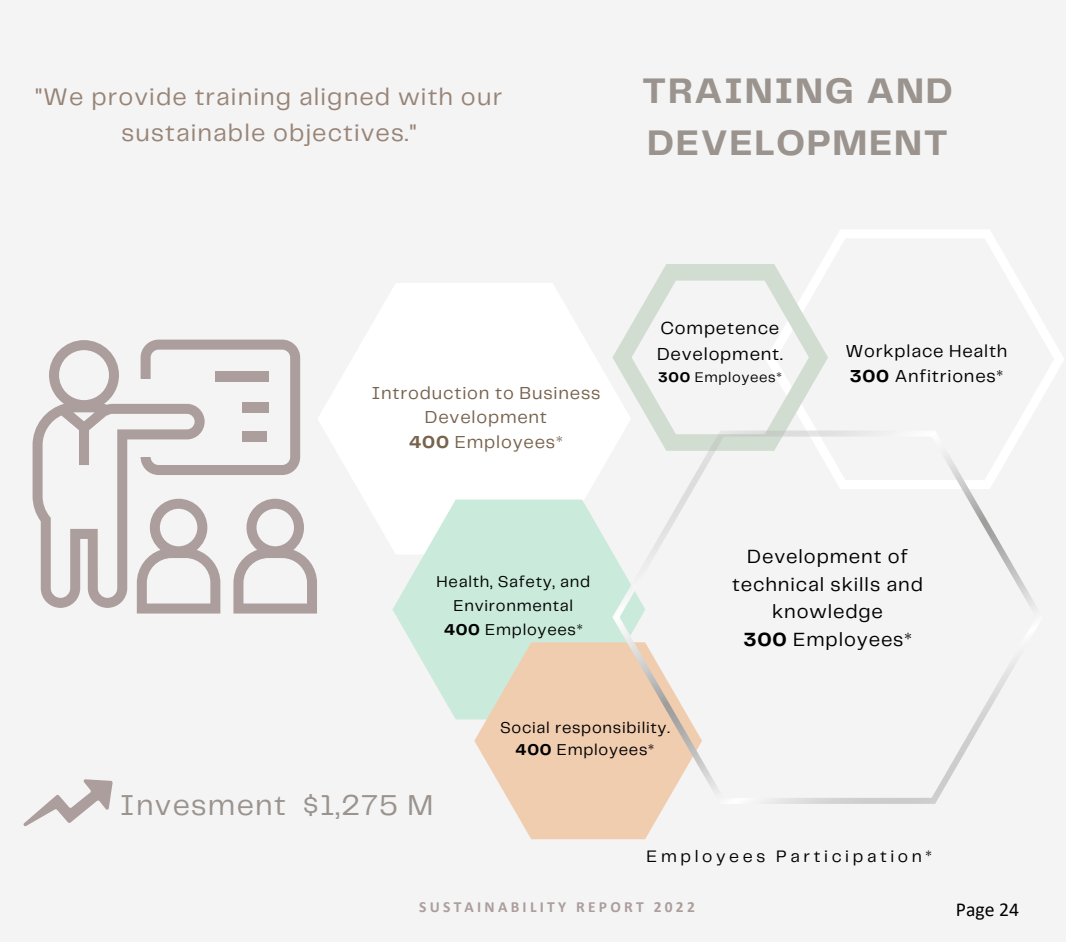
<style>
.page{position:relative;width:1066px;height:943px;background:#fff}
.page>*{position:absolute;margin:0;border:0;box-sizing:border-box;transform-origin:0 0}
.t1{font:700 36.93px/52.5px "Telegraf";letter-spacing:.045em;color:#9a938e}
.t2{font:29.93px "Telegraf";letter-spacing:.045em;color:#9a938e}
.t3{font:24.85px/35.4px "Telegraf";letter-spacing:.045em;color:#988476;text-align:center}
.t4{font:19.78px/27.5px "Telegraf";letter-spacing:.045em;color:#000;text-align:center}
.t5{font:19.78px "Calibri";color:#000}
.t6{font:18.03px/25.4px "Telegraf";letter-spacing:.045em;color:#000}
.t7{font:18.03px/24.8px "Telegraf";letter-spacing:.045em;color:#78634e;text-align:center}
.t8{font:17.15px "Telegraf";letter-spacing:.21em;color:#000}
.t9{font:16.28px/23.6px "Telegraf";letter-spacing:.045em;color:#000;text-align:center}
.t10{font:700 15.4px "Calibri";letter-spacing:.21em;color:#ab9e9c}
.t11{font:14.53px "Telegraf";letter-spacing:.045em;color:#000}
.s1{font-weight:700}
</style>
<div class="page">
<div style="left:0;top:0;width:1066px;height:941px;background:#f4f4f4"></div>
<svg style="left:33px;top:340px;width:108px;height:267px"></svg>
<svg style="left:141px;top:339px;width:159px;height:136px"></svg>
<svg style="left:137px;top:498px;width:83px;height:115px"></svg>
<svg style="left:233px;top:498px;width:84px;height:115px"></svg>
<div style="left:215px;top:371px;width:54px;height:10px;background:#ab9e9c"></div>
<div style="left:242px;top:402px;width:27px;height:10px;background:#ab9e9c"></div>
<div style="left:242px;top:431px;width:25px;height:10px;background:#ab9e9c"></div>
<svg style="left:23px;top:779px;width:90px;height:47px"></svg>
<svg style="left:318px;top:283px;width:294px;height:263px;fill:#fff"></svg>
<svg style="left:821px;top:230px;width:243px;height:200px"></svg>
<svg style="left:392px;top:499px;width:220px;height:220px;fill:#caebdc"></svg>
<svg style="left:612px;top:264px;width:216px;height:166px"></svg>
<svg style="left:474px;top:642px;width:192px;height:197px;background:#edd4bb"></svg>
<svg style="left:612px;top:430px;width:423px;height:374px"></svg>
<p class="t3" style="left:36px;top:80px;width:468px">"We provide training aligned with our sustainable objectives."</p>
<p class="t1" style="left:642px;top:66px;width:312px">TRAINING AND<br>DEVELOPMENT</p>
<p class="t7" style="left:371px;top:381px;width:231px">Introduction to Business<br>Development</p>
<p class="t7" style="left:409px;top:431px;width:155px"><span class="s1">400</span> Employees*</p>
<p class="t9" style="left:437px;top:571px;width:155px">Health, Safety, and<br>Environmental</p>
<p class="t9" style="left:444px;top:618px;width:140px"><span class="s1">400</span> Employees*</p>
<p class="t6" style="left:657px;top:316px;width:127px">Competence<br>Development.</p>
<p class="t11" style="left:658px;top:370px;width:125px"><span class="s1">300</span> Employees*</p>
<p class="t6" style="left:845px;top:339px;width:164px">Workplace Health</p>
<p class="t6" style="left:850px;top:364px;width:155px"><span class="s1">300</span> Anfitriones*</p>
<p class="t4" style="left:732px;top:544px;width:192px">Development of technical skills and knowledge</p>
<p class="t4" style="left:743px;top:626px;width:170px"><span class="s1">300</span> Employees*</p>
<p class="t2" style="left:120px;top:792px;width:315px">Invesment $1,275 M</p>
<p class="t9" style="left:500px;top:716px;width:171px">Social responsibility.</p>
<p class="t9" style="left:516px;top:739px;width:140px"><span class="s1">400</span> Employees*</p>
<p class="t8" style="left:647px;top:848px;width:287px">Employees Participation*</p>
<p class="t10" style="left:419px;top:899px;width:277px">SUSTAINABILITY REPORT 2022</p>
<p class="t5" style="left:956px;top:901px;width:65px">Page 24</p>
</div>
